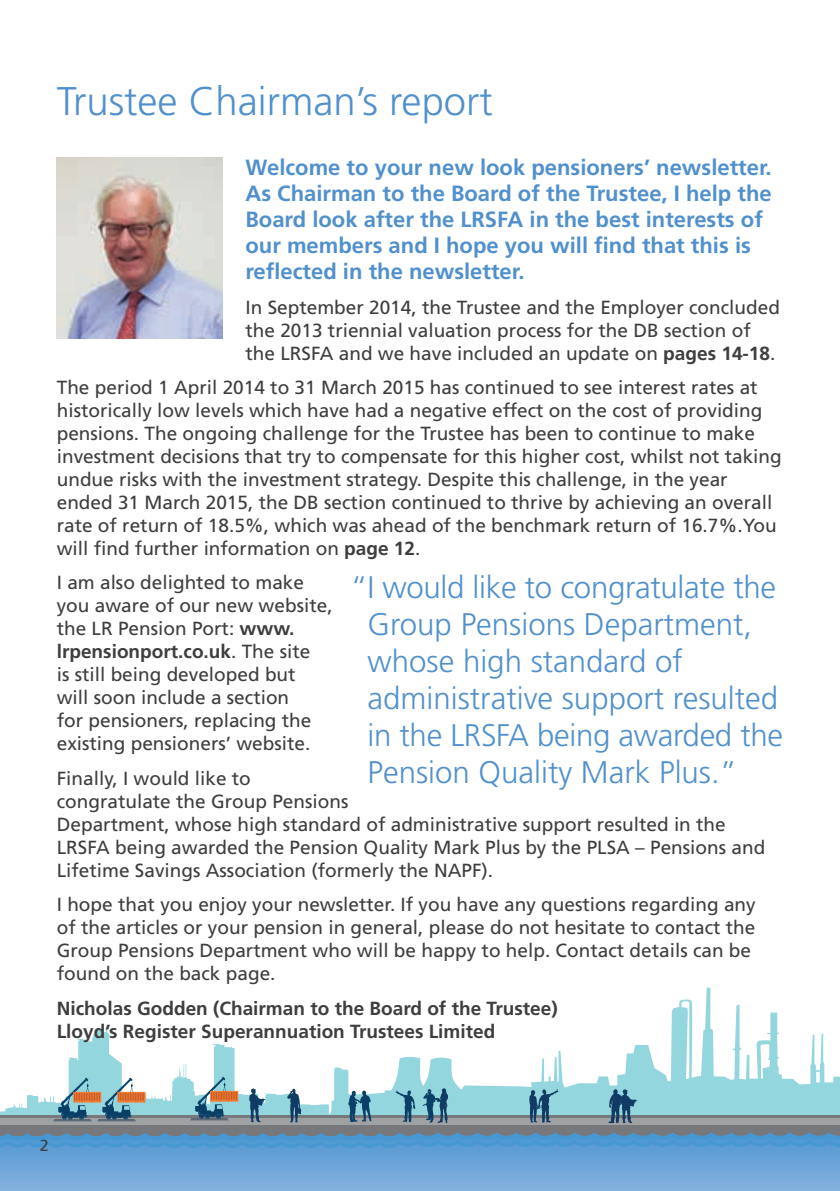
<style>
.page{position:relative;width:840px;height:1191px;background:#fff}
.page>*{position:absolute;margin:0;border:0;box-sizing:border-box;transform-origin:0 0}
.t1{font:300 40px "Frutiger LT Std";color:#5090cc}
.t2{font:300 31.2px/37px "Frutiger LT Std";color:#5090cc}
.t3{font:700 22px/26px "Frutiger LT Std";color:#5090cc}
.t4{font:19px/23px "Frutiger LT Std";color:#3e3e3f}
.t5{font:700 19px/23px "Frutiger LT Std";color:#3e3e3f}
.t6{font:16px "Frutiger LT Std";color:#3e3e3f}
.s1{font-weight:700}
</style>
<div class="page">
<svg style="left:371px;top:987px;width:468px;height:127px"></svg>
<hr style="left:0;top:1114px;width:839px;height:3px;background:#77787c">
<hr style="left:0;top:1115px;width:839px;height:3px;background:#77787c">
<div style="left:0;top:1118px;width:839px;height:8px;background:#9fa1a3"></div>
<div style="left:0;top:1125px;width:839px;height:13px;background:#77787c"></div>
<div style="left:0;top:1136px;width:839px;height:55px;background:#7aacdc"></div>
<svg style="left:0;top:1132px;width:839px;height:36px"></svg>
<svg style="left:395px;top:1090px;width:20px;height:32px"></svg>
<svg style="left:422px;top:1088px;width:26px;height:35px"></svg>
<svg style="left:608px;top:1089px;width:29px;height:34px"></svg>
<svg style="left:528px;top:1089px;width:30px;height:33px"></svg>
<svg style="left:0;top:1027px;width:371px;height:95px"></svg>
<img style="left:57px;top:157px;width:166px;height:182px">
<h1 class="t1" style="left:57px;top:79px;width:437px">Trustee Chairman’s report</h1>
<p class="t3" style="left:245px;top:155px;width:527px">Welcome to your new look pensioners’ newsletter.<br>As Chairman to the Board of the Trustee, I help the Board look after the LRSFA in the best interests of our members and I hope you will find that this is reflected in the newsletter.</p>
<p class="t4" style="left:245px;top:295px;width:535px">In September 2014, the Trustee and the Employer concluded the 2013 triennial valuation process for the DB section of the LRSFA and we have included an update on <span class="s1">pages 14-18</span>.</p>
<p class="t4" style="left:57px;top:376px;width:726px">The period 1 April 2014 to 31 March 2015 has continued to see interest rates at historically low levels which have had a negative effect on the cost of providing pensions. The ongoing challenge for the Trustee has been to continue to make investment decisions that try to compensate for this higher cost, whilst not taking undue risks with the investment strategy. Despite this challenge, in the year ended 31 March 2015, the DB section continued to thrive by achieving an overall rate of return of 18.5%, which was ahead of the benchmark return of 16.7%.You will find further information on <span class="s1">page 12</span>.</p>
<p class="t4" style="left:57px;top:571px;width:277px">I am also delighted to make you aware of our new website, the LR Pension Port: <span class="s1">www. lrpensionport.co.uk</span>. The site<br>is still being developed but<br>will soon include a section<br>for pensioners, replacing the existing pensioners’ website.</p>
<p class="t4" style="left:57px;top:767px;width:709px">Finally, I would like to<br>congratulate the Group Pensions<br>Department, whose high standard of administrative support resulted in the LRSFA being awarded the Pension Quality Mark Plus by the PLSA – Pensions and Lifetime Savings Association (formerly the NAPF).</p>
<p class="t4" style="left:57px;top:893px;width:700px">I hope that you enjoy your newsletter. If you have any questions regarding any of the articles or your pension in general, please do not hesitate to contact the Group Pensions Department who will be happy to help. Contact details can be found on the back page.</p>
<p class="t5" style="left:57px;top:996px;width:502px">Nicholas Godden (Chairman to the Board of the Trustee)<br>Lloyd’s Register Superannuation Trustees Limited</p>
<h2 class="t2" style="left:367px;top:569px;width:417px;text-indent:-17px">“I would like to congratulate the<br>Group Pensions Department, whose high standard of administrative support resulted in the LRSFA being awarded the<br>Pension Quality Mark Plus.”</h2>
<p class="t6" style="left:40px;top:1136px;width:10px">2</p>
</div>
